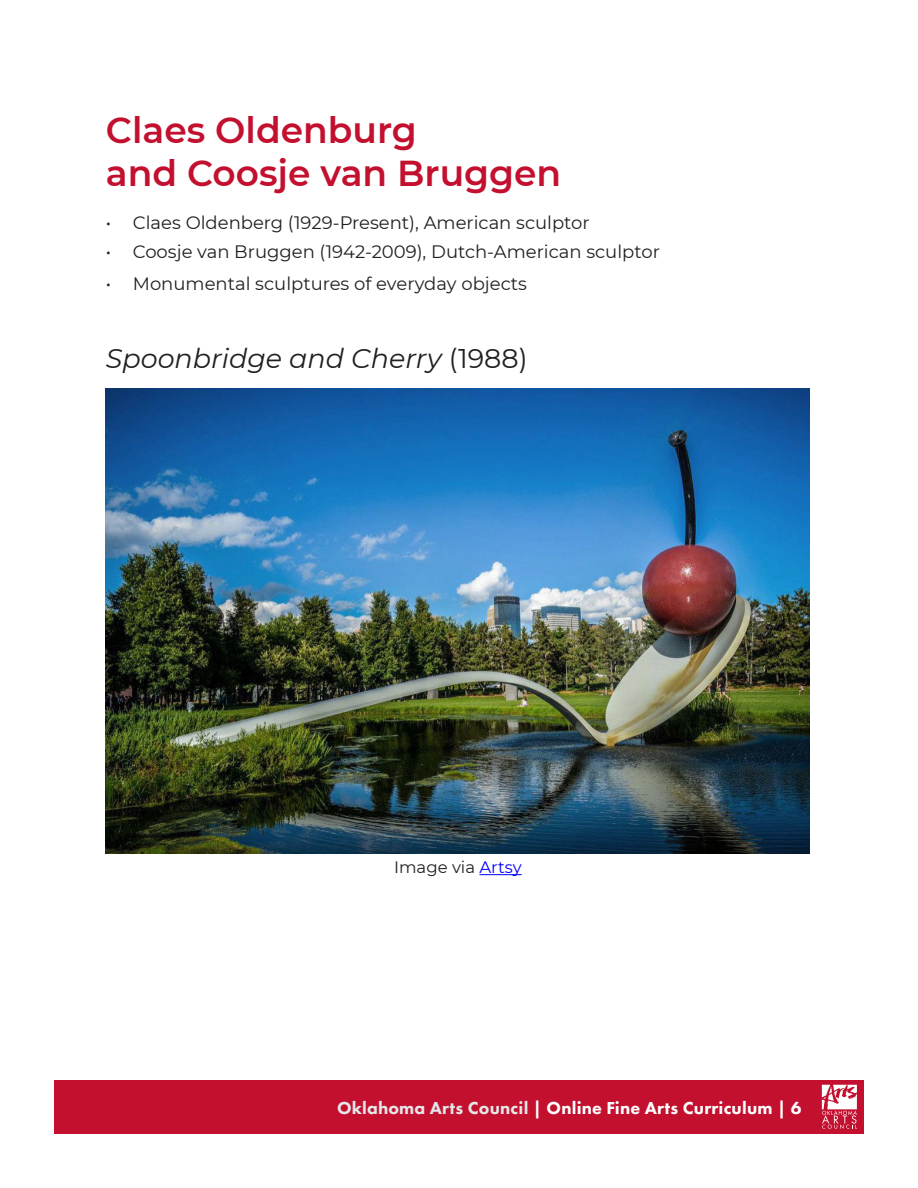
<style>
.page{position:relative;width:918px;height:1188px;background:#fff}
.page>*{position:absolute;margin:0;border:0;box-sizing:border-box;transform-origin:0 0}
.t1{font:600 36px "Montserrat";color:#c3102f}
.t2{font:italic 27px "Montserrat";color:#231f20}
.t3{font:18px "Montserrat";color:#231f20}
.t4{font:800 18px "Futura PT";letter-spacing:.01em;color:#fff}
.Body_Text{font:16.5px "Montserrat";color:#231f20}
.s1{font-style:normal}
.s2{color:#00f}
.s3{color:#e6e7e9}
</style>
<div class="page">
<div style="left:54px;top:1080px;width:810px;height:54px;background:#c3102f"></div>
<svg style="left:822px;top:1085px;width:35px;height:44px"></svg>
<hr style="left:479px;top:874px;width:43px;height:1px;background:#00f">
<img style="left:106px;top:388px;width:703px;height:466px">
<p class="t1" style="left:106px;top:105px;width:312px">Claes Oldenburg</p>
<p class="t1" style="left:106px;top:148px;width:457px">and Coosje van Bruggen</p>
<p class="t3" style="left:106px;top:210px;width:485px">• Claes Oldenberg (1929-Present), American sculptor</p>
<p class="t3" style="left:106px;top:239px;width:556px">• Coosje van Bruggen (1942-2009), Dutch-American sculptor</p>
<p class="t3" style="left:106px;top:271px;width:423px">• Monumental sculptures of everyday objects</p>
<p class="t2" style="left:106px;top:340px;width:423px">Spoonbridge and Cherry <span class="s1">(1988)</span></p>
<p class="Body_Text" style="left:394px;top:856px;width:129px">Image via <span class="s2">Artsy</span></p>
<p class="t4" style="left:337px;top:1097px;width:466px"><span class="s3">Oklahoma Arts Council</span> | Online Fine Arts Curriculum | 6</p>
</div>
